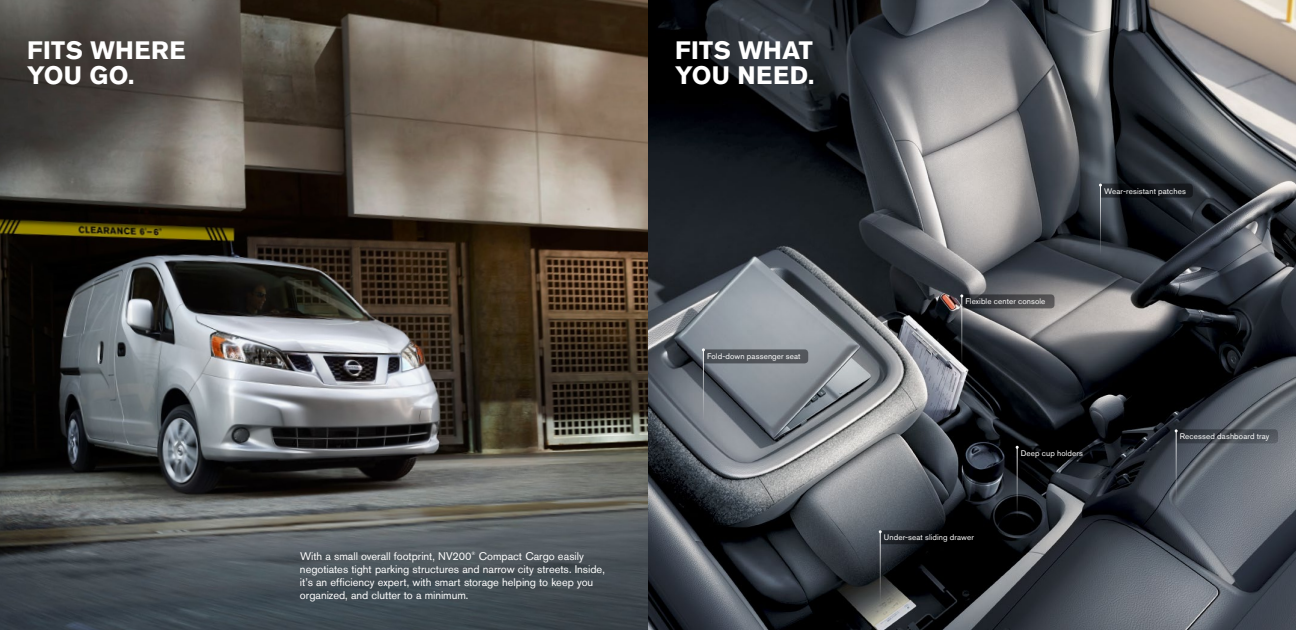
<style>
.page{position:relative;width:1296px;height:630px;background:#fff}
.page>*{position:absolute;margin:0;border:0;box-sizing:border-box;transform-origin:0 0}
.t1{font:700 25px/25px "Akzidenz Grotesk Pro";letter-spacing:.015em;color:#fff}
.t2{font:11px/13px "Akzidenz Grotesk Pro";color:#fff}
.t3{font:8px "Akzidenz Grotesk Pro";letter-spacing:.015em;color:#fff}
.t4{font:4.7px "Akzidenz Grotesk Pro";color:#fff}
</style>
<div class="page">
<img style="left:0;top:0;width:1296px;height:630px">
<hr style="left:1100px;top:185px;width:1px;height:71px;background:#fff">
<svg style="left:1099px;top:184px;width:94px;height:14px"></svg>
<hr style="left:1176px;top:431px;width:1px;height:70px;background:#fff">
<svg style="left:1175px;top:429px;width:103px;height:14px"></svg>
<hr style="left:1017px;top:447px;width:1px;height:71px;background:#fff">
<svg style="left:1016px;top:446px;width:74px;height:14px"></svg>
<hr style="left:880px;top:532px;width:1px;height:70px;background:#fff">
<svg style="left:879px;top:530px;width:104px;height:14px"></svg>
<hr style="left:961px;top:296px;width:1px;height:70px;background:#fff">
<svg style="left:960px;top:294px;width:95px;height:14px"></svg>
<hr style="left:703px;top:350px;width:1px;height:70px;background:#fff">
<svg style="left:702px;top:348px;width:106px;height:15px;background:#585d62"></svg>
<h1 class="t1" style="left:27px;top:38px;width:160px">FITS WHERE<br>YOU GO.</h1>
<h1 class="t1" style="left:675px;top:38px;width:141px">FITS WHAT<br>YOU NEED.</h1>
<p class="t2" style="left:300px;top:549px;width:306px;text-indent:179px">Compact Cargo easily negotiates tight parking structures and narrow city streets. Inside, it’s an efficiency expert, with smart storage helping to keep you organized, and clutter to a minimum.</p>
<p class="t2" style="left:300px;top:549px;width:173px">With a small overall footprint, NV200</p>
<p class="t4" style="left:472px;top:550px;width:5px">®</p>
<p class="t3" style="left:707px;top:351px;width:95px">Fold-down passenger seat</p>
<p class="t3" style="left:965px;top:296px;width:82px">Flexible center console</p>
<p class="t3" style="left:1104px;top:186px;width:83px">Wear-resistant patches</p>
<p class="t3" style="left:884px;top:532px;width:92px">Under-seat sliding drawer</p>
<p class="t3" style="left:1021px;top:448px;width:64px">Deep cup holders</p>
<p class="t3" style="left:1180px;top:431px;width:91px">Recessed dashboard tray</p>
</div>
